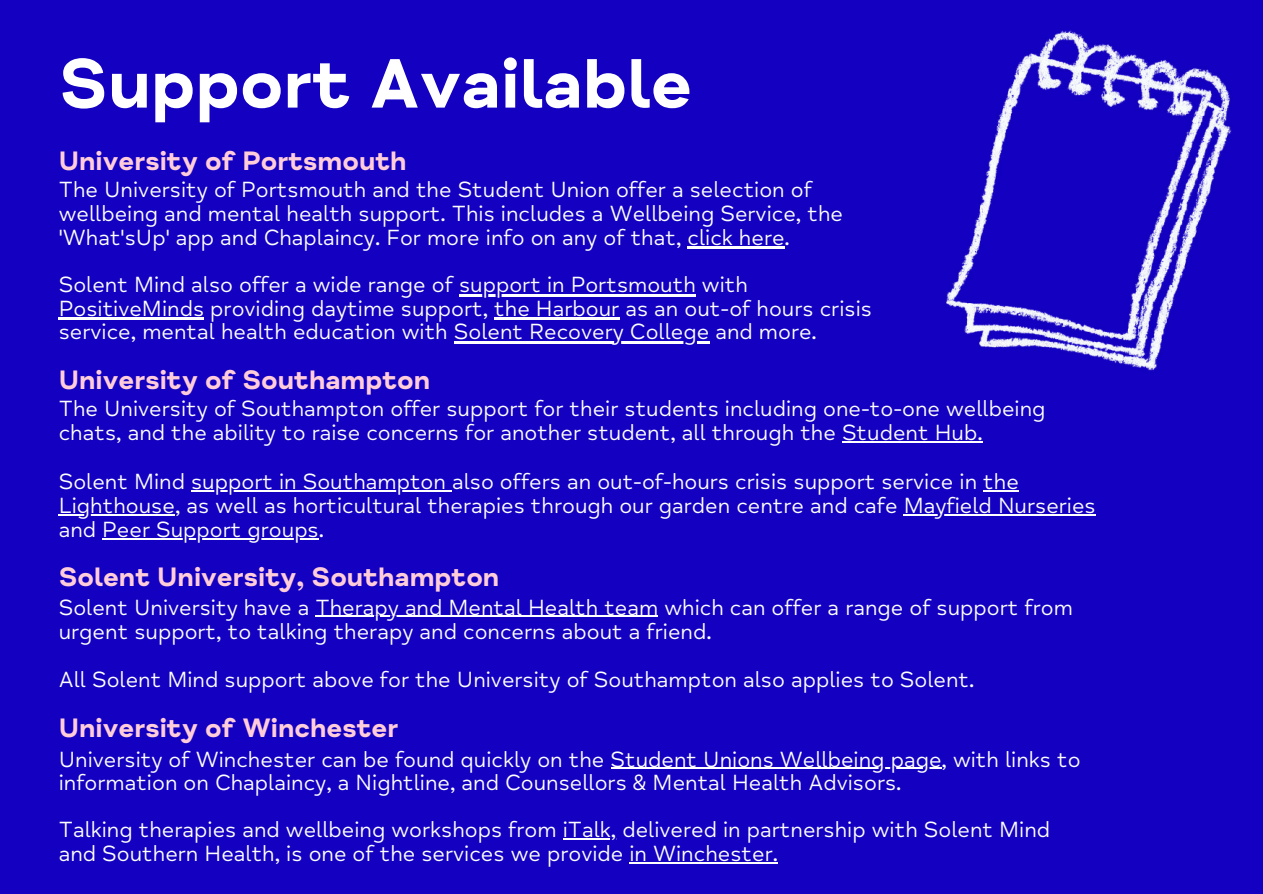
<style>
.page{position:relative;width:1263px;height:894px;background:#fff}
.page>*{position:absolute;margin:0;border:0;box-sizing:border-box;transform-origin:0 0}
.t1{font:700 71.4px "Mind Meridian";color:#fff}
.t2{font:700 27.3px "Mind Meridian";color:#ffcdd9}
.t3{font:22.5px/23.7px "Mind Meridian";color:#fff}
</style>
<div class="page">
<div style="left:0;top:0;width:1263px;height:893px;background:#1300c1"></div>
<img style="left:946px;top:30px;width:286px;height:341px">
<hr style="left:688px;top:247px;width:97px;height:2px;background:#fff">
<hr style="left:459px;top:294px;width:237px;height:2px;background:#fff">
<hr style="left:59px;top:318px;width:145px;height:2px;background:#fff">
<hr style="left:494px;top:318px;width:125px;height:2px;background:#fff">
<hr style="left:454px;top:341px;width:255px;height:2px;background:#fff">
<hr style="left:842px;top:441px;width:141px;height:1px;background:#fff">
<hr style="left:191px;top:490px;width:261px;height:1px;background:#fff">
<hr style="left:983px;top:490px;width:36px;height:1px;background:#fff">
<hr style="left:59px;top:514px;width:116px;height:1px;background:#fff">
<hr style="left:904px;top:514px;width:192px;height:1px;background:#fff">
<hr style="left:102px;top:538px;width:217px;height:1px;background:#fff">
<hr style="left:315px;top:615px;width:343px;height:1px;background:#fff">
<hr style="left:610px;top:767px;width:331px;height:1px;background:#fff">
<hr style="left:563px;top:838px;width:53px;height:1px;background:#fff">
<hr style="left:629px;top:861px;width:149px;height:2px;background:#fff">
<h1 class="t1" style="left:59px;top:41px;width:635px">Support Available</h1>
<p class="t2" style="left:59px;top:144px;width:349px">University of Portsmouth</p>
<p class="t3" style="left:59px;top:178px;width:786px">The University of Portsmouth and the Student Union offer a selection of wellbeing and mental health support. This includes a Wellbeing Service, the 'What'sUp' app and Chaplaincy. For more info on any of that, click here.</p>
<p class="t3" style="left:59px;top:273px;width:815px">Solent Mind also offer a wide range of support in Portsmouth with<br>PositiveMinds providing daytime support, the Harbour as an out-of hours crisis service, mental health education with Solent Recovery College and more.</p>
<p class="t2" style="left:59px;top:363px;width:373px">University of Southampton</p>
<p class="t3" style="left:59px;top:397px;width:988px;line-height:24.3px">The University of Southampton offer support for their students including one-to-one wellbeing chats, and the ability to raise concerns for another student, all through the Student Hub.</p>
<p class="t3" style="left:59px;top:469px;width:1038px;line-height:24.3px">Solent Mind support in Southampton also offers an out-of-hours crisis support service in the<br>Lighthouse, as well as horticultural therapies through our garden centre and cafe Mayfield Nurseries and Peer Support groups.</p>
<p class="t2" style="left:59px;top:560px;width:442px">Solent University, Southampton</p>
<p class="t3" style="left:59px;top:595px;width:1016px;line-height:24.3px">Solent University have a Therapy and Mental Health team which can offer a range of support from urgent support, to talking therapy and concerns about a friend.</p>
<p class="t3" style="left:59px;top:668px;width:917px">All Solent Mind support above for the University of Southampton also applies to Solent.</p>
<p class="t2" style="left:59px;top:711px;width:341px">University of Winchester</p>
<p class="t3" style="left:59px;top:747px;width:1023px">University of Winchester can be found quickly on the Student Unions Wellbeing page, with links to information on Chaplaincy, a Nightline, and Counsellors &amp; Mental Health Advisors.</p>
<p class="t3" style="left:59px;top:818px;width:993px">Talking therapies and wellbeing workshops from iTalk, delivered in partnership with Solent Mind and Southern Health, is one of the services we provide in Winchester.</p>
</div>
